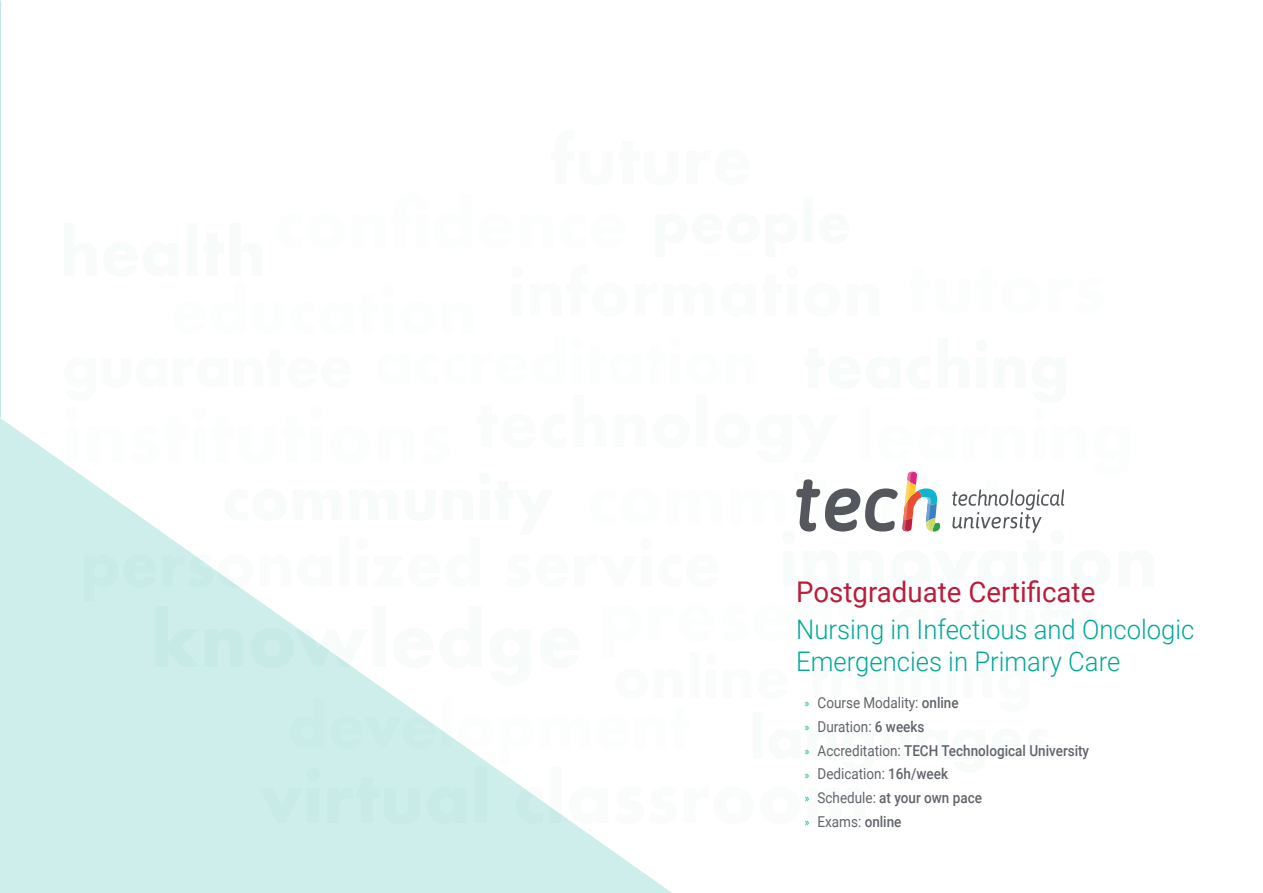
<style>
.page{position:relative;width:1263px;height:893px;background:#fff}
.page>*{position:absolute;margin:0;border:0;box-sizing:border-box;transform-origin:0 0}
.t1{font:28.5px "Roboto";color:#ba1e3c}
.t2{font:300 27px/32.4px "Roboto";color:#00a996;scale:.95 1}
.t3{font:500 15px/23.7px "Roboto";color:#61646a;scale:.9 1}
.s1{font-family:"Myriad Pro";font-weight:400;font-size:12px;color:#00a996}
.s2{font-weight:400}
</style>
<div class="page">
<div style="left:0;top:418px;width:672px;height:475px;background:#cdeeea"></div>
<svg style="left:64px;top:418px;width:1001px;height:406px"></svg>
<h1 class="t1" style="left:796px;top:572px;width:301px">Postgraduate Certificate</h1>
<h2 class="t2" style="left:796px;top:612px;width:421px">Nursing in Infectious and Oncologic<br>Emergencies in Primary Care</h2>
<p class="t3" style="left:805px;top:690px;width:318px"><span class="s1">»</span> <span class="s2">Course Modality:</span> online<br><span class="s1">»</span> <span class="s2">Duration:</span> 6 weeks<br><span class="s1">»</span> <span class="s2">Accreditation:</span> TECH Technological University <span class="s1">»</span> <span class="s2">Dedication:</span> 16h/week<br><span class="s1">»</span> <span class="s2">Schedule:</span> at your own pace<br><span class="s1">»</span> <span class="s2">Exams:</span> online</p>
</div>
